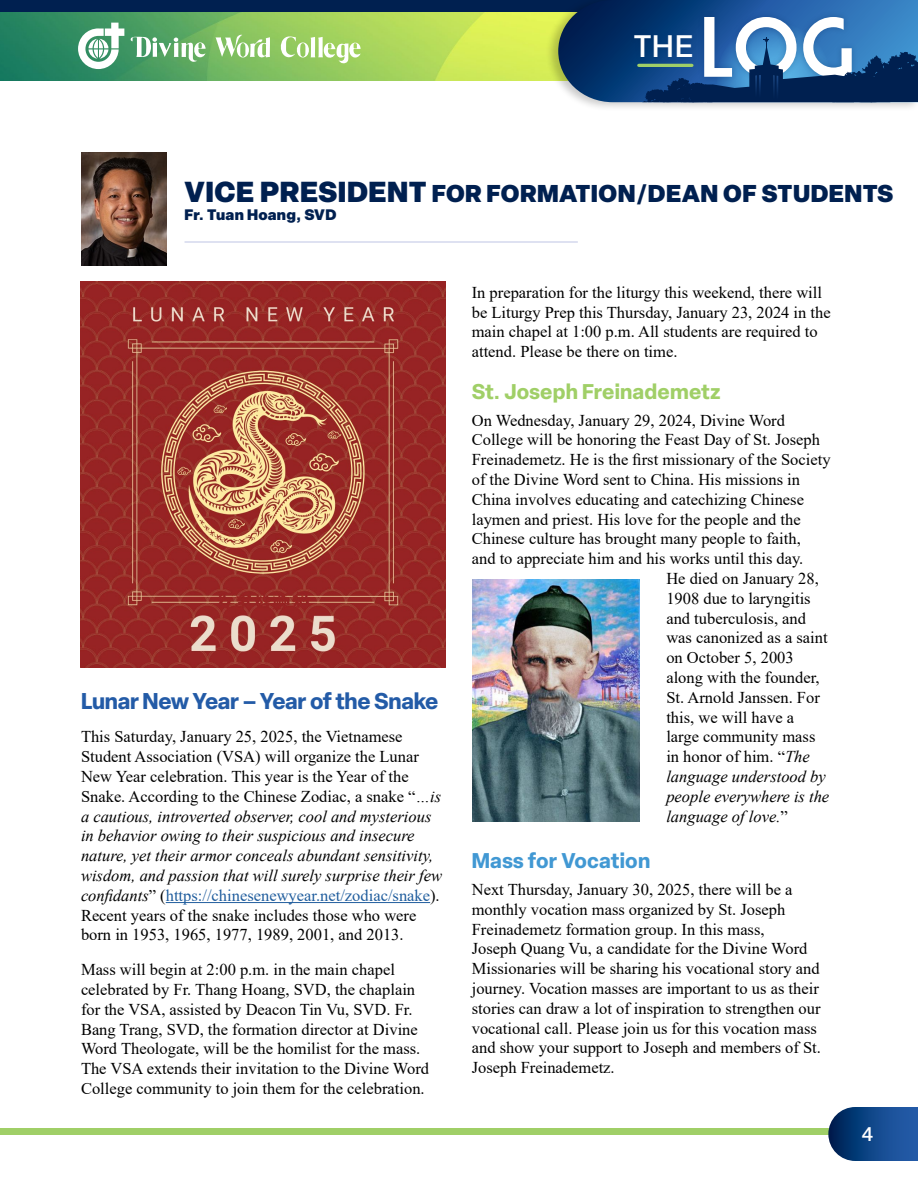
<style>
.page{position:relative;width:918px;height:1188px;background:#fff}
.page>*{position:absolute;margin:0;border:0;box-sizing:border-box;transform-origin:0 0}
.t1{font:75.45px "Moderna";color:#fff}
.t2{font:500 30.6px "Elza";color:#fff}
.t3{font:900 24px "Elza";letter-spacing:.02em;color:#002050}
.t4{font:700 22.5px "Elza";letter-spacing:-.01em;color:#235ba7}
.t5{font:700 21px "Elza";letter-spacing:.01em;color:#a0cf67}
.t6{font:700 21px "Elza";letter-spacing:.01em;color:#4198d3}
.t7{font:500 19.5px "Elza";color:#fff}
.t8{font:16.5px/19.8px "Times New Roman";color:#000}
.t9{font:italic 16.5px "Times New Roman";color:#000}
.t10{font:900 15px "Elza";letter-spacing:.02em;color:#002050}
.s1{font-size:28.5px}
.s2{font-style:italic}
.s3{color:#215e9e}
.s4{font-style:normal}
</style>
<div class="page">
<div style="left:0;top:1128px;width:918px;height:7px;background:#a0cf67"></div>
<svg style="left:828px;top:1107px;width:90px;height:54px;background:#21528f"></svg>
<div style="left:0;top:0;width:636px;height:22px;background:#002050"></div>
<img style="left:0;top:13px;width:545px;height:68px">
<svg style="left:78px;top:23px;width:46px;height:46px"></svg>
<svg style="left:280px;top:36px;width:81px;height:28px"></svg>
<svg style="left:215px;top:35px;width:55px;height:23px"></svg>
<svg style="left:131px;top:37px;width:75px;height:25px"></svg>
<div style="left:545px;top:0;width:373px;height:112px;background:#000;opacity:.21"></div>
<svg style="left:558px;top:0;width:360px;height:112px;background:#2f5e8f"></svg>
<hr style="left:185px;top:241px;width:393px;height:2px;background:#d4d8ed">
<img style="left:81px;top:152px;width:86px;height:114px">
<hr style="left:166px;top:902px;width:264px;height:1px;background:#215e9e">
<img style="left:80px;top:282px;width:366px;height:385px">
<img style="left:472px;top:580px;width:167px;height:242px">
<h2 class="t2" style="left:634px;top:25px;width:61px">THE</h2>
<h1 class="t1" style="left:699px;top:-1px;width:154px">LOG</h1>
<h3 class="t3" style="left:185px;top:176px;width:710px"><span class="s1">VICE PRESIDENT</span> FOR FORMATION/DEAN OF STUDENTS</h3>
<p class="t10" style="left:185px;top:204px;width:153px">Fr. Tuan Hoang, SVD</p>
<h3 class="t4" style="left:81px;top:685px;width:359px">Lunar New Year – Year of the Snake</h3>
<p class="t8" style="left:81px;top:726px;width:363px">This Saturday, January 25, 2025, the Vietnamese Student Association (VSA) will organize the Lunar New Year celebration. This year is the Year of the Snake. According to the Chinese Zodiac, a snake “<span class="s2">…is a cautious, introverted observer, cool and mysterious in behavior owing to their suspicious and insecure nature, yet their armor conceals abundant sensitivity, wisdom, and passion that will surely surprise their few confidants</span>” (<span class="s3">https://chinesenewyear.net/zodiac/snake</span>).<br>Recent years of the snake includes those who were born in 1953, 1965, 1977, 1989, 2001, and 2013.</p>
<p class="t8" style="left:81px;top:959px;width:350px">Mass will begin at 2:00 p.m. in the main chapel celebrated by Fr. Thang Hoang, SVD, the chaplain for the VSA, assisted by Deacon Tin Vu, SVD. Fr.<br>Bang Trang, SVD, the formation director at Divine Word Theologate, will be the homilist for the mass.<br>The VSA extends their invitation to the Divine Word College community to join them for the celebration.</p>
<p class="t8" style="left:472px;top:282px;width:360px">In preparation for the liturgy this weekend, there will be Liturgy Prep this Thursday, January 23, 2024 in the main chapel at 1:00 p.m. All students are required to attend. Please be there on time.</p>
<p class="t5" style="left:472px;top:377px;width:250px">St. Joseph Freinademetz</p>
<p class="t8" style="left:472px;top:410px;width:315px">On Wednesday, January 29, 2024, Divine Word</p>
<p class="t8" style="left:472px;top:430px;width:350px">College will be honoring the Feast Day of St. Joseph</p>
<p class="t8" style="left:472px;top:449px;width:360px">Freinademetz. He is the first missionary of the Society</p>
<p class="t8" style="left:472px;top:469px;width:330px">of the Divine Word sent to China. His missions in</p>
<p class="t8" style="left:472px;top:489px;width:334px">China involves educating and catechizing Chinese</p>
<p class="t8" style="left:472px;top:509px;width:331px">laymen and priest. His love for the people and the</p>
<p class="t8" style="left:472px;top:529px;width:331px">Chinese culture has brought many people to faith,</p>
<p class="t8" style="left:472px;top:548px;width:333px">and to appreciate him and his works until this day.</p>
<p class="t8" style="left:666px;top:568px;width:154px">He died on January 28,</p>
<p class="t8" style="left:666px;top:588px;width:146px">1908 due to laryngitis</p>
<p class="t8" style="left:666px;top:608px;width:141px">and tuberculosis, and</p>
<p class="t8" style="left:666px;top:628px;width:163px">was canonized as a saint</p>
<p class="t8" style="left:666px;top:647px;width:129px">on October 5, 2003</p>
<p class="t8" style="left:666px;top:667px;width:155px">along with the founder,</p>
<p class="t8" style="left:666px;top:687px;width:155px">St. Arnold Janssen. For</p>
<p class="t8" style="left:666px;top:707px;width:129px">this, we will have a</p>
<p class="t8" style="left:666px;top:727px;width:151px">large community mass</p>
<p class="t8" style="left:666px;top:746px;width:145px">in honor of him. “<span class="s2">The</span></p>
<p class="t9" style="left:666px;top:765px;width:161px">language understood by</p>
<p class="t9" style="left:666px;top:785px;width:164px">people everywhere is the</p>
<p class="t9" style="left:666px;top:805px;width:123px">language of love.<span class="s4">”</span></p>
<p class="t6" style="left:472px;top:846px;width:180px">Mass for Vocation</p>
<p class="t8" style="left:472px;top:879px;width:351px">Next Thursday, January 30, 2025, there will be a monthly vocation mass organized by St. Joseph Freinademetz formation group. In this mass,<br>Joseph Quang Vu, a candidate for the Divine Word Missionaries will be sharing his vocational story and journey. Vocation masses are important to us as their stories can draw a lot of inspiration to strengthen our vocational call. Please join us for this vocation mass and show your support to Joseph and members of St.<br>Joseph Freinademetz.</p>
<p class="t7" style="left:862px;top:1121px;width:13px">4</p>
</div>
